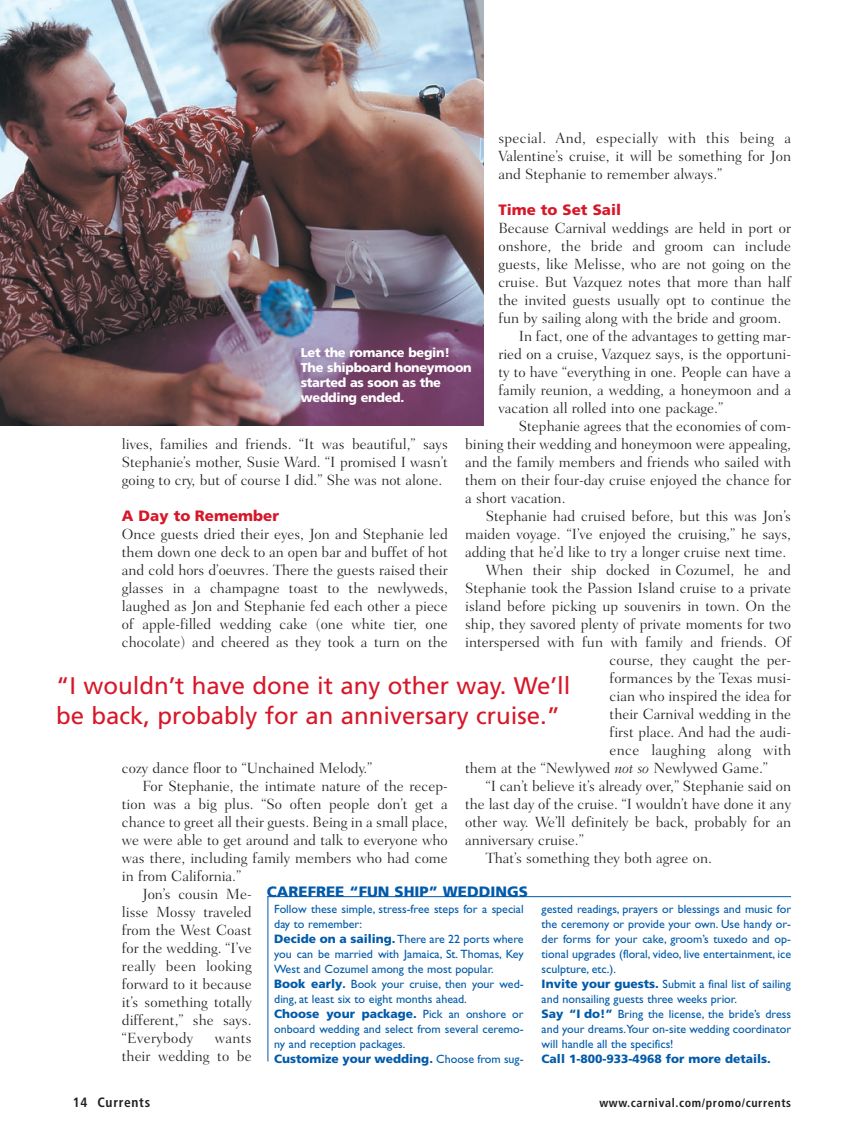
<style>
.page{position:relative;width:864px;height:1134px;background:#fff}
.page>*{position:absolute;margin:0;border:0;box-sizing:border-box;transform-origin:0 0}
.t1{font:24px/30px "Frutiger";color:#d71729}
.t2{font:300 15px/18px "Fairfield LH";color:#231f20;text-align:justify}
.t3{font:300 15px "Fairfield LH";letter-spacing:.02em;color:#231f20}
.t4{font:900 15px "Frutiger";color:#d71729}
.t5{font:900 15px "Frutiger";color:#015aaa}
.t6{font:700 condensed 13.5px "Frutiger";letter-spacing:.05em;color:#231f20}
.t7{font:900 12.75px/15px "Frutiger";letter-spacing:-.025em;color:#fff}
.t8{font:12px/15px "Gill Sans";color:#015aaa}
.t9{font:900 12px "Frutiger";color:#015aaa}
.t10{font:700 condensed 12px "Frutiger";letter-spacing:.05em;color:#231f20}
.s1{font-style:italic}
.s2{font-family:"Frutiger";font-weight:900}
.s3{font-weight:700}
.s4{font-family:"Gill Sans";font-weight:400}
</style>
<div class="page">
<img style="left:0;top:0;width:483px;height:426px">
<hr style="left:268px;top:896px;width:523px;height:1px;background:#015aaa">
<hr style="left:267px;top:896px;width:1px;height:166px;background:#015aaa">
<p class="t2" style="left:498px;top:130px;width:294px">special. And, especially with this being a Valentine’s cruise, it will be something for Jon and Stephanie to remember always.”</p>
<p class="t4" style="left:498px;top:204px;width:124px">Time to Set Sail</p>
<p class="t2" style="left:498px;top:220px;width:294px">Because Carnival weddings are held in port or</p>
<p class="t2" style="left:498px;top:238px;width:294px">onshore, the bride and groom can include</p>
<p class="t2" style="left:498px;top:256px;width:294px">guests, like Melisse, who are not going on the</p>
<p class="t2" style="left:498px;top:274px;width:294px">cruise. But Vazquez notes that more than half</p>
<p class="t2" style="left:498px;top:292px;width:294px">the invited guests usually opt to continue the</p>
<p class="t2" style="left:498px;top:310px;width:284px">fun by sailing along with the bride and groom.</p>
<p class="t2" style="left:519px;top:328px;width:274px">In fact, one of the advantages to getting mar-</p>
<p class="t2" style="left:498px;top:346px;width:294px">ried on a cruise, Vazquez says, is the opportuni-</p>
<p class="t2" style="left:498px;top:364px;width:294px">ty to have “everything in one. People can have a</p>
<p class="t2" style="left:498px;top:382px;width:294px">family reunion, a wedding, a honeymoon and a</p>
<p class="t2" style="left:498px;top:400px;width:226px">vacation all rolled into one package.”</p>
<p class="t2" style="left:519px;top:418px;width:274px">Stephanie agrees that the economies of com-</p>
<p class="t2" style="left:465px;top:436px;width:327px">bining their wedding and honeymoon were appealing,</p>
<p class="t2" style="left:465px;top:454px;width:327px">and the family members and friends who sailed with</p>
<p class="t2" style="left:465px;top:472px;width:327px">them on their four-day cruise enjoyed the chance for</p>
<p class="t2" style="left:465px;top:490px;width:102px">a short vacation.</p>
<p class="t2" style="left:486px;top:508px;width:307px">Stephanie had cruised before, but this was Jon’s</p>
<p class="t2" style="left:465px;top:526px;width:327px">maiden voyage. “I’ve enjoyed the cruising,” he says,</p>
<p class="t2" style="left:465px;top:544px;width:323px">adding that he’d like to try a longer cruise next time.</p>
<p class="t2" style="left:486px;top:562px;width:307px">When their ship docked in Cozumel, he and</p>
<p class="t2" style="left:465px;top:580px;width:327px">Stephanie took the Passion Island cruise to a private</p>
<p class="t2" style="left:465px;top:598px;width:327px">island before picking up souvenirs in town. On the</p>
<p class="t2" style="left:465px;top:616px;width:327px">ship, they savored plenty of private moments for two</p>
<p class="t2" style="left:465px;top:634px;width:327px">interspersed with fun with family and friends. Of</p>
<p class="t2" style="left:610px;top:652px;width:183px">course, they caught the per-</p>
<p class="t2" style="left:610px;top:670px;width:183px">formances by the Texas musi-</p>
<p class="t2" style="left:610px;top:688px;width:183px">cian who inspired the idea for</p>
<p class="t2" style="left:610px;top:706px;width:183px">their Carnival wedding in the</p>
<p class="t2" style="left:610px;top:724px;width:183px">first place. And had the audi-</p>
<p class="t3" style="left:610px;top:744px;width:183px">ence laughing along with</p>
<p class="t2" style="left:465px;top:760px;width:304px">them at the “Newlywed <span class="s1">not so</span> Newlywed Game.”</p>
<p class="t2" style="left:486px;top:778px;width:307px">“I can’t believe it’s already over,” Stephanie said on</p>
<p class="t2" style="left:465px;top:796px;width:327px">the last day of the cruise. “I wouldn’t have done it any</p>
<p class="t2" style="left:465px;top:814px;width:327px">other way. We’ll definitely be back, probably for an</p>
<p class="t2" style="left:465px;top:832px;width:120px">anniversary cruise.”</p>
<p class="t2" style="left:486px;top:850px;width:228px">That’s something they both agree on.</p>
<p class="t7" style="left:301px;top:346px;width:172px">Let the romance begin!<br>The shipboard honeymoon started as soon as the wedding ended.</p>
<p class="t2" style="left:122px;top:436px;width:327px">lives, families and friends. “It was beautiful,” says Stephanie’s mother, Susie Ward. “I promised I wasn’t going to cry, but of course I did.” She was not alone.</p>
<p class="t4" style="left:122px;top:510px;width:159px">A Day to Remember</p>
<p class="t2" style="left:122px;top:526px;width:327px">Once guests dried their eyes, Jon and Stephanie led them down one deck to an open bar and buffet of hot and cold hors d’oeuvres. There the guests raised their glasses in a champagne toast to the newlyweds, laughed as Jon and Stephanie fed each other a piece of apple-filled wedding cake (one white tier, one chocolate) and cheered as they took a turn on the</p>
<h1 class="t1" style="left:56px;top:673px;width:516px">“I wouldn’t have done it any other way. We’ll be back, probably for an anniversary cruise.”</h1>
<p class="t2" style="left:122px;top:760px;width:252px">cozy dance floor to “Unchained Melody.”</p>
<p class="t2" style="left:142px;top:778px;width:307px">For Stephanie, the intimate nature of the recep-</p>
<p class="t2" style="left:122px;top:796px;width:327px">tion was a big plus. “So often people don’t get a</p>
<p class="t2" style="left:122px;top:814px;width:327px">chance to greet all their guests. Being in a small place,</p>
<p class="t2" style="left:122px;top:832px;width:327px">we were able to get around and talk to everyone who</p>
<p class="t2" style="left:122px;top:850px;width:327px">was there, including family members who had come</p>
<p class="t2" style="left:122px;top:868px;width:121px">in from California.”</p>
<p class="t2" style="left:142px;top:886px;width:111px">Jon’s cousin Me-</p>
<p class="t2" style="left:122px;top:904px;width:131px">lisse Mossy traveled</p>
<p class="t2" style="left:122px;top:922px;width:131px">from the West Coast</p>
<p class="t2" style="left:122px;top:940px;width:131px">for the wedding. “I’ve</p>
<p class="t2" style="left:122px;top:958px;width:131px">really been looking</p>
<p class="t2" style="left:122px;top:976px;width:131px">forward to it because</p>
<p class="t2" style="left:122px;top:994px;width:131px">it’s something totally</p>
<p class="t2" style="left:122px;top:1012px;width:131px">different,” she says.</p>
<p class="t3" style="left:122px;top:1032px;width:73px">“Everybody</p>
<p class="t5" style="left:267px;top:885px;width:262px">CAREFREE “FUN SHIP” WEDDINGS</p>
<p class="t8" style="left:274px;top:903px;width:251px">Follow these simple, stress-free steps for a special day to remember:<br><span class="s2">Decide on a sailing.</span>There are 22 ports where you can be married with Jamaica, St. Thomas, Key West and Cozumel among the most popular.<br><span class="s2">Book early</span><span class="s3">.</span> Book your cruise, then your wed&shy;ding, at least six to eight months ahead.</p>
<p class="t9" style="left:274px;top:1009px;width:251px">Choose your package. <span class="s4">Pick an onshore or</span></p>
<p class="t8" style="left:274px;top:1023px;width:251px">onboard wedding and select from several ceremo&shy;ny and reception packages.</p>
<p class="t9" style="left:274px;top:1054px;width:251px">Customize your wedding. <span class="s4">Choose from sug-</span></p>
<p class="t8" style="left:542px;top:903px;width:251px">gested readings, prayers or blessings and music for the ceremony or provide your own. Use handy or&shy;der forms for your cake, groom’s tuxedo and op&shy;tional upgrades (floral, video, live entertainment, ice sculpture, etc.).<br><span class="s2">Invite your guests.</span> Submit a final list of sailing and nonsailing guests three weeks prior.<br><span class="s2">Say “I do!”</span> Bring the license, the bride’s dress and your dreams.Your on-site wedding coordinator will handle all the specifics!</p>
<p class="t9" style="left:542px;top:1054px;width:231px">Call 1-800-933-4968 for more details.</p>
<p class="t2" style="left:122px;top:1030px;width:131px;text-align:right">wants<br>their wedding to be</p>
<p class="t6" style="left:73px;top:1097px;width:79px">14 Currents</p>
<p class="t10" style="left:599px;top:1098px;width:193px">www.carnival.com/promo/currents</p>
</div>
